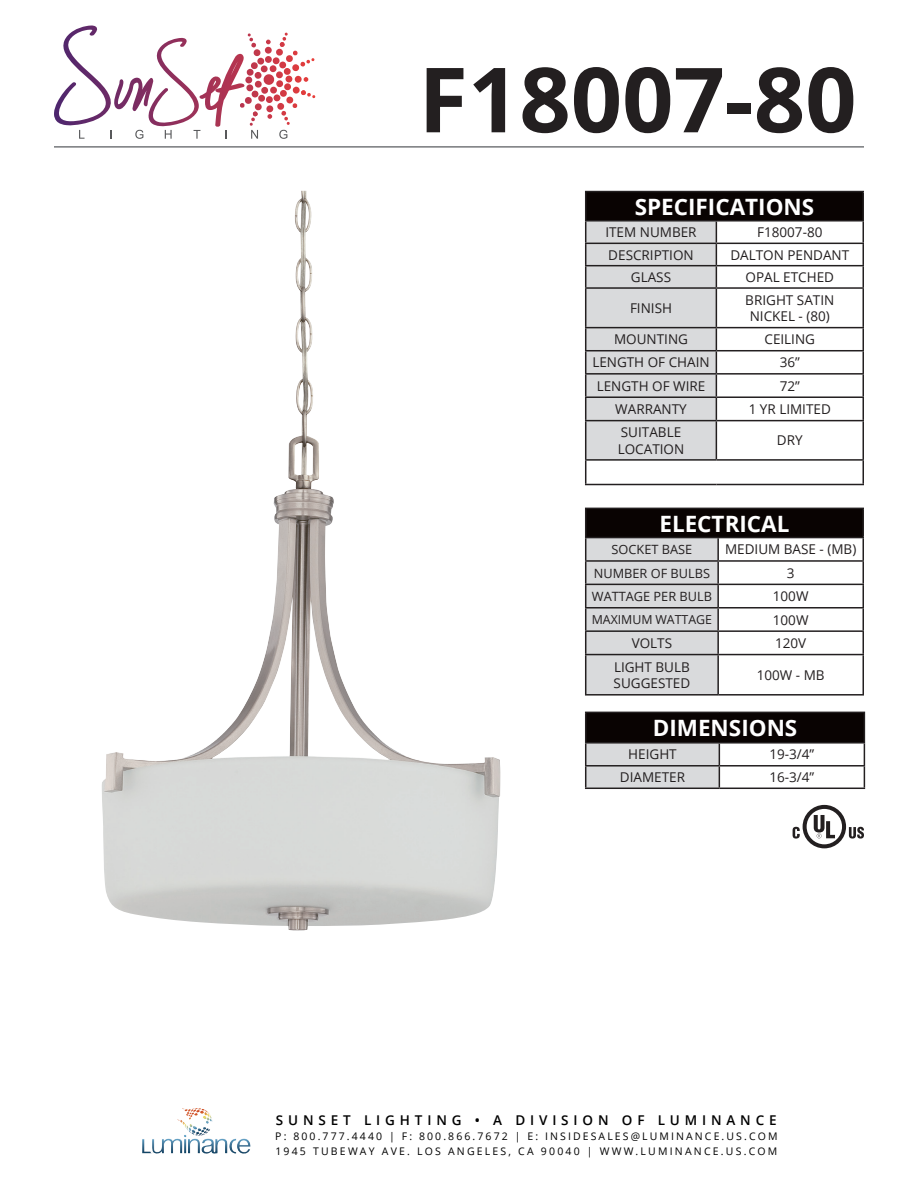
<style>
.page{position:relative;width:918px;height:1188px;background:#fff}
.page>*{position:absolute;margin:0;border:0;box-sizing:border-box;transform-origin:0 0}
.t1{font:700 90px "Open Sans";color:#231f20}
.t2{font:700 22.5px "Open Sans";color:#fff}
.t3{font:13.5px "Open Sans";color:#231f20}
.t4{font:600 13.5px "Open Sans";letter-spacing:.36em;color:#000}
.t5{font:12.75px "Open Sans";color:#231f20}
.t6{font:12.3px "Open Sans";color:#231f20}
.t7{font:10.5px/15px "Open Sans";letter-spacing:.21em;color:#000}
</style>
<div class="page">
<img style="left:182px;top:1108px;width:29px;height:9px">
<hr style="left:54px;top:146px;width:810px;height:2px;background:#76787b">
<svg style="left:54px;top:26px;width:261px;height:113px"></svg>
<div style="left:586px;top:712px;width:278px;height:31px;background:#090302"></div>
<hr style="left:585px;top:712px;width:134px;height:1px;background:#231f20">
<hr style="left:719px;top:712px;width:146px;height:1px;background:#231f20">
<hr style="left:719px;top:742px;width:146px;height:2px;background:#231f20">
<hr style="left:719px;top:765px;width:146px;height:2px;background:#231f20">
<svg style="left:585px;top:713px;width:135px;height:75px"></svg>
<svg style="left:864px;top:713px;width:1px;height:75px"></svg>
<hr style="left:585px;top:788px;width:134px;height:1px;background:#231f20">
<hr style="left:719px;top:788px;width:146px;height:1px;background:#231f20">
<div style="left:586px;top:508px;width:277px;height:30px;background:#090302"></div>
<hr style="left:585px;top:508px;width:133px;height:1px;background:#231f20">
<hr style="left:718px;top:508px;width:146px;height:1px;background:#231f20">
<hr style="left:862px;top:509px;width:2px;height:28px;background:#231f20">
<hr style="left:718px;top:537px;width:146px;height:1px;background:#231f20">
<hr style="left:717px;top:538px;width:2px;height:22px;background:#231f20">
<hr style="left:862px;top:538px;width:2px;height:22px;background:#231f20">
<hr style="left:718px;top:560px;width:146px;height:2px;background:#231f20">
<hr style="left:717px;top:562px;width:2px;height:22px;background:#231f20">
<hr style="left:862px;top:562px;width:2px;height:22px;background:#231f20">
<hr style="left:718px;top:584px;width:146px;height:1px;background:#231f20">
<hr style="left:717px;top:585px;width:2px;height:22px;background:#231f20">
<hr style="left:862px;top:585px;width:2px;height:22px;background:#231f20">
<hr style="left:718px;top:607px;width:146px;height:2px;background:#231f20">
<hr style="left:717px;top:609px;width:2px;height:21px;background:#231f20">
<hr style="left:862px;top:609px;width:2px;height:21px;background:#231f20">
<svg style="left:585px;top:509px;width:133px;height:185px"></svg>
<hr style="left:718px;top:630px;width:146px;height:2px;background:#231f20">
<hr style="left:717px;top:632px;width:2px;height:22px;background:#231f20">
<hr style="left:862px;top:632px;width:2px;height:22px;background:#231f20">
<hr style="left:585px;top:654px;width:133px;height:1px;background:#231f20">
<hr style="left:585px;top:655px;width:1px;height:39px;background:#231f20">
<hr style="left:718px;top:654px;width:146px;height:1px;background:#231f20">
<hr style="left:717px;top:655px;width:2px;height:39px;background:#231f20">
<hr style="left:862px;top:655px;width:2px;height:39px;background:#231f20">
<hr style="left:585px;top:694px;width:133px;height:2px;background:#231f20">
<hr style="left:718px;top:694px;width:146px;height:2px;background:#231f20">
<div style="left:586px;top:192px;width:277px;height:29px;background:#090302"></div>
<hr style="left:585px;top:191px;width:131px;height:1px;background:#231f20">
<hr style="left:716px;top:191px;width:148px;height:1px;background:#231f20">
<hr style="left:862px;top:192px;width:2px;height:28px;background:#231f20">
<hr style="left:716px;top:220px;width:148px;height:2px;background:#231f20">
<hr style="left:862px;top:222px;width:2px;height:21px;background:#231f20">
<hr style="left:716px;top:243px;width:148px;height:1px;background:#231f20">
<hr style="left:862px;top:244px;width:2px;height:21px;background:#231f20">
<hr style="left:716px;top:265px;width:148px;height:1px;background:#231f20">
<hr style="left:862px;top:266px;width:2px;height:21px;background:#231f20">
<hr style="left:716px;top:287px;width:148px;height:2px;background:#231f20">
<hr style="left:862px;top:289px;width:2px;height:38px;background:#231f20">
<hr style="left:716px;top:327px;width:148px;height:1px;background:#231f20">
<hr style="left:862px;top:328px;width:2px;height:22px;background:#231f20">
<hr style="left:716px;top:350px;width:148px;height:1px;background:#231f20">
<hr style="left:862px;top:351px;width:2px;height:22px;background:#231f20">
<hr style="left:716px;top:373px;width:148px;height:2px;background:#231f20">
<hr style="left:862px;top:375px;width:2px;height:21px;background:#231f20">
<hr style="left:716px;top:396px;width:148px;height:2px;background:#231f20">
<hr style="left:862px;top:398px;width:2px;height:22px;background:#231f20">
<hr style="left:716px;top:420px;width:148px;height:1px;background:#231f20">
<hr style="left:862px;top:421px;width:2px;height:38px;background:#231f20">
<svg style="left:585px;top:192px;width:132px;height:292px"></svg>
<hr style="left:716px;top:459px;width:148px;height:2px;background:#231f20">
<hr style="left:862px;top:461px;width:2px;height:23px;background:#231f20">
<hr style="left:585px;top:484px;width:131px;height:1px;background:#231f20">
<hr style="left:716px;top:484px;width:148px;height:1px;background:#231f20">
<img style="left:102px;top:191px;width:399px;height:740px">
<svg style="left:849px;top:827px;width:15px;height:12px"></svg>
<svg style="left:803px;top:805px;width:43px;height:43px"></svg>
<div style="left:807px;top:809px;width:35px;height:35px;background:#fff;border-radius:50%"></div>
<svg style="left:814px;top:815px;width:21px;height:23px"></svg>
<svg style="left:793px;top:827px;width:7px;height:12px"></svg>
<p class="t1" style="left:419px;top:36px;width:440px">F18007-80</p>
<p class="t2" style="left:635px;top:191px;width:181px">SPECIFICATIONS</p>
<p class="t3" style="left:605px;top:223px;width:93px">ITEM NUMBER</p>
<p class="t3" style="left:757px;top:223px;width:67px">F18007-80</p>
<p class="t3" style="left:608px;top:246px;width:87px">DESCRIPTION</p>
<p class="t3" style="left:730px;top:246px;width:120px">DALTON PENDANT</p>
<p class="t3" style="left:631px;top:268px;width:42px">GLASS</p>
<p class="t3" style="left:746px;top:268px;width:90px">OPAL ETCHED</p>
<p class="t3" style="left:630px;top:299px;width:44px">FINISH</p>
<p class="t3" style="left:745px;top:291px;width:90px">BRIGHT SATIN</p>
<p class="t3" style="left:750px;top:307px;width:82px">NICKEL - (80)</p>
<p class="t3" style="left:614px;top:330px;width:75px">MOUNTING</p>
<p class="t3" style="left:765px;top:330px;width:52px">CEILING</p>
<p class="t3" style="left:592px;top:353px;width:119px">LENGTH OF CHAIN</p>
<p class="t3" style="left:780px;top:353px;width:22px">36”</p>
<p class="t3" style="left:597px;top:377px;width:110px">LENGTH OF WIRE</p>
<p class="t3" style="left:780px;top:377px;width:22px">72”</p>
<p class="t3" style="left:615px;top:400px;width:73px">WARRANTY</p>
<p class="t3" style="left:749px;top:400px;width:84px">1 YR LIMITED</p>
<p class="t3" style="left:621px;top:423px;width:62px">SUITABLE</p>
<p class="t3" style="left:618px;top:439px;width:68px">LOCATION</p>
<p class="t3" style="left:777px;top:431px;width:27px">DRY</p>
<p class="t2" style="left:659px;top:508px;width:132px">ELECTRICAL</p>
<p class="t5" style="left:612px;top:541px;width:82px">SOCKET BASE</p>
<p class="t3" style="left:725px;top:540px;width:133px">MEDIUM BASE - (MB)</p>
<p class="t5" style="left:594px;top:564px;width:118px">NUMBER OF BULBS</p>
<p class="t3" style="left:787px;top:564px;width:9px">3</p>
<p class="t5" style="left:592px;top:588px;width:122px">WATTAGE PER BULB</p>
<p class="t3" style="left:773px;top:587px;width:37px">100W</p>
<p class="t6" style="left:592px;top:611px;width:122px">MAXIMUM WATTAGE</p>
<p class="t3" style="left:773px;top:610px;width:37px">100W</p>
<p class="t3" style="left:632px;top:634px;width:42px">VOLTS</p>
<p class="t3" style="left:775px;top:634px;width:33px">120V</p>
<p class="t3" style="left:614px;top:658px;width:77px">LIGHT BULB</p>
<p class="t3" style="left:614px;top:674px;width:78px">SUGGESTED</p>
<p class="t3" style="left:757px;top:666px;width:69px">100W - MB</p>
<p class="t2" style="left:653px;top:712px;width:146px">DIMENSIONS</p>
<p class="t3" style="left:628px;top:745px;width:50px">HEIGHT</p>
<p class="t3" style="left:769px;top:745px;width:46px">19-3/4”</p>
<p class="t3" style="left:620px;top:768px;width:67px">DIAMETER</p>
<p class="t3" style="left:769px;top:768px;width:46px">16-3/4”</p>
<p class="t4" style="left:276px;top:1111px;width:502px">SUNSET LIGHTING • A DIVISION OF LUMINANCE</p>
<p class="t7" style="left:275px;top:1128px;width:504px">P: 800.777.4440 | F: 800.866.7672 | E: INSIDESALES@LUMINANCE.US.COM<br>1945 TUBEWAY AVE. LOS ANGELES, CA 90040 | WWW.LUMINANCE.US.COM</p>
</div>
